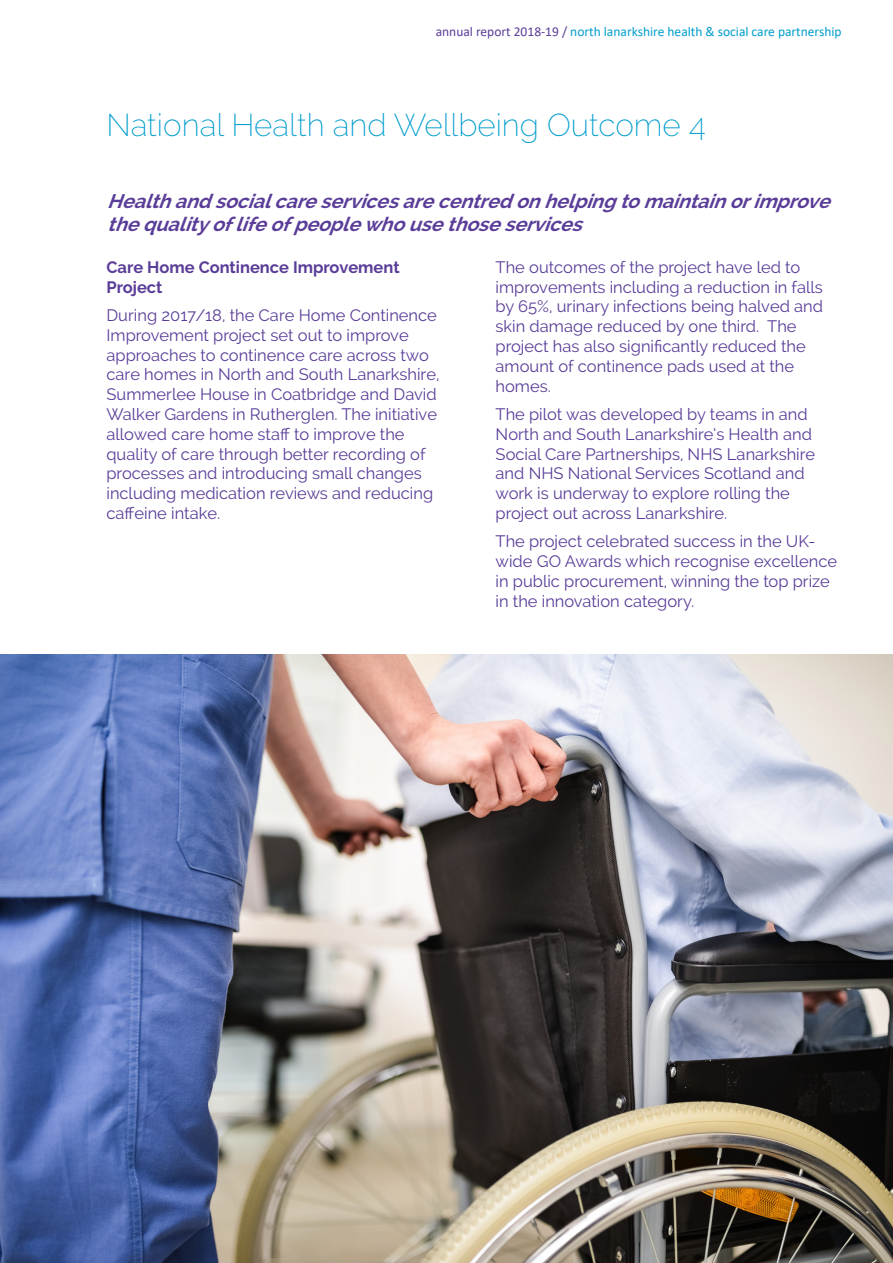
<style>
.page{position:relative;width:893px;height:1263px;background:#fff}
.page>*{position:absolute;margin:0;border:0;box-sizing:border-box;transform-origin:0 0}
.header_al{font:200 31.5px "Raleway";color:#009dce}
.main_text_al{font:italic 700 19.5px/23.4px "Raleway";color:#5a3d98}
.main_text_al-2{font:16.5px/19.8px "Raleway";color:#5a3d98}
.main_text_al-3{font:700 16.5px/19.8px "Raleway";color:#5a3d98}
.t1{font:13.5px "Calibri";color:#009dce}
.s1{color:#5a3d98}
</style>
<div class="page">
<img style="left:0;top:654px;width:893px;height:609px">
<p class="t1" style="left:436px;top:22px;width:407px"><span class="s1">annual report 2018-19 /</span> north lanarkshire health &amp; social care partnership</p>
<p class="header_al" style="left:106px;top:106px;width:601px">National Health and Wellbeing Outcome 4</p>
<p class="main_text_al" style="left:107px;top:189px;width:732px">Healthandsocialcareservicesarecentredonhelpingtomaintainorimprove thequality oflifeofpeoplewhousethoseservices</p>
<p class="main_text_al-3" style="left:106px;top:257px;width:295px">Care Home Continence Improvement<br>Project</p>
<p class="main_text_al-2" style="left:106px;top:305px;width:334px">During 2017/18, the Care Home Continence Improvement project set out to improve approaches to continence care across two care homes in North and South Lanarkshire, Summerlee House in Coatbridge and David Walker Gardens in Rutherglen. The initiative allowed care home staff to improve the quality of care through better recording of processes and introducing small changes including medication reviews and reducing caffeine intake.</p>
<p class="main_text_al-2" style="left:496px;top:257px;width:329px">The outcomes of the project have led to improvements including a reduction in falls by 65%, urinary infections being halved and skin damage reduced by one third. The project has also significantly reduced the amount of continence pads used at the homes.</p>
<p class="main_text_al-2" style="left:496px;top:404px;width:321px">The pilot was developed by teams in and North and South Lanarkshire’s Health and Social Care Partnerships, NHS Lanarkshire and NHS National Services Scotland and work is underway to explore rolling the project out across Lanarkshire.</p>
<p class="main_text_al-2" style="left:496px;top:531px;width:343px">The project celebrated success in the UK&shy;wide GO Awards which recognise excellence in public procurement, winning the top prize in the innovation category.</p>
</div>
